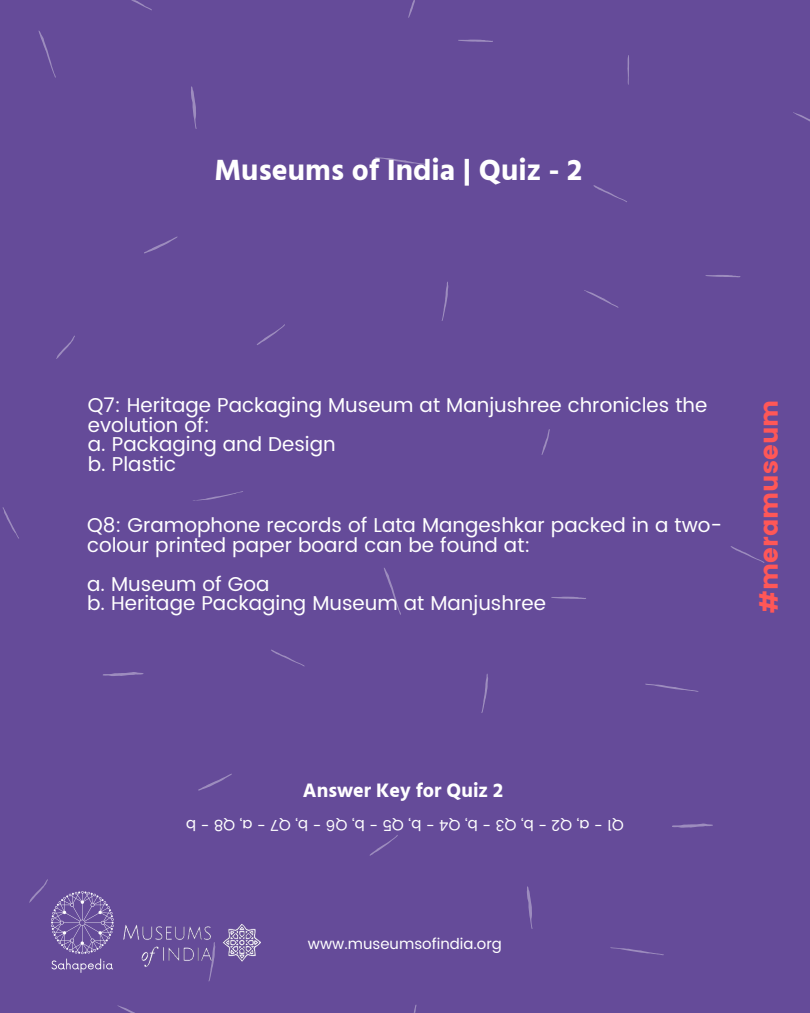
<style>
.page{position:relative;width:810px;height:1013px;background:#fff}
.page>*{position:absolute;margin:0;border:0;box-sizing:border-box;transform-origin:0 0}
.t1{font:700 30px "Hind";color:#fff}
.t2{font:25px "Poppins";color:#ff5757}
.t3{font:20px/19.5px "Poppins";color:#fff}
.t4{font:700 20px "Hind";color:#fff}
.t5{font:15px "Poppins";color:#fff}
</style>
<div class="page">
<div style="left:0;top:0;width:810px;height:1012px;background:#654b99"></div>
<svg style="left:191px;top:86px;width:6px;height:43px"></svg>
<svg style="left:38px;top:31px;width:18px;height:47px"></svg>
<svg style="left:375px;top:157px;width:53px;height:8px"></svg>
<svg style="left:144px;top:236px;width:34px;height:17px"></svg>
<svg style="left:199px;top:491px;width:44px;height:9px"></svg>
<svg style="left:442px;top:281px;width:6px;height:40px"></svg>
<svg style="left:793px;top:112px;width:17px;height:10px"></svg>
<svg style="left:3px;top:507px;width:16px;height:31px"></svg>
<svg style="left:458px;top:40px;width:35px;height:2px"></svg>
<svg style="left:257px;top:324px;width:28px;height:21px"></svg>
<svg style="left:56px;top:335px;width:19px;height:24px"></svg>
<svg style="left:594px;top:185px;width:33px;height:17px"></svg>
<svg style="left:103px;top:672px;width:41px;height:4px"></svg>
<svg style="left:527px;top:886px;width:5px;height:43px"></svg>
<svg style="left:384px;top:568px;width:17px;height:46px"></svg>
<svg style="left:645px;top:683px;width:52px;height:8px"></svg>
<svg style="left:198px;top:773px;width:34px;height:17px"></svg>
<svg style="left:481px;top:674px;width:7px;height:39px"></svg>
<svg style="left:584px;top:290px;width:34px;height:18px"></svg>
<svg style="left:672px;top:823px;width:41px;height:4px"></svg>
<svg style="left:610px;top:947px;width:54px;height:8px"></svg>
<svg style="left:208px;top:974px;width:3px;height:7px"></svg>
<svg style="left:117px;top:1005px;width:16px;height:7px"></svg>
<svg style="left:131px;top:0;width:21px;height:10px"></svg>
<svg style="left:705px;top:275px;width:35px;height:2px"></svg>
<svg style="left:731px;top:546px;width:33px;height:17px"></svg>
<svg style="left:551px;top:596px;width:35px;height:3px"></svg>
<svg style="left:370px;top:835px;width:28px;height:20px"></svg>
<svg style="left:29px;top:879px;width:19px;height:23px"></svg>
<svg style="left:271px;top:649px;width:34px;height:17px"></svg>
<svg style="left:542px;top:429px;width:8px;height:26px"></svg>
<svg style="left:408px;top:0;width:7px;height:18px"></svg>
<svg style="left:627px;top:55px;width:2px;height:30px"></svg>
<img style="left:40px;top:889px;width:74px;height:84px">
<img style="left:123px;top:924px;width:137px;height:50px">
<h1 class="t1" style="left:215px;top:152px;width:369px">Museums of India | Quiz - 2</h1>
<p class="t3" style="left:88px;top:395px;width:621px">Q7: Heritage Packaging Museum at Manjushree chronicles the evolution of:<br>a. Packaging and Design<br>b. Plastic</p>
<p class="t3" style="left:87px;top:515px;width:637px">Q8: Gramophone records of Lata Mangeshkar packed in a two&shy;colour printed paper board can be found at:</p>
<p class="t3" style="left:87px;top:574px;width:460px">a. Museum of Goa<br>b. Heritage Packaging Museum at Manjushree</p>
<p class="t2" style="left:755px;top:613px;width:215px;rotate:-90deg">#meramuseum</p>
<p class="t4" style="left:303px;top:778px;width:202px">Answer Key for Quiz 2</p>
<p class="t5" style="left:624px;top:834px;width:439px;rotate:-180deg">Q 1 - a Q, 2 - b Q, 3 - b Q, 4 - b Q, 5 - b Q, 6 - b Q, 7 - a Q, 8 - b</p>
<p class="t5" style="left:308px;top:934px;width:196px">www.museumsofindia.org</p>
</div>
